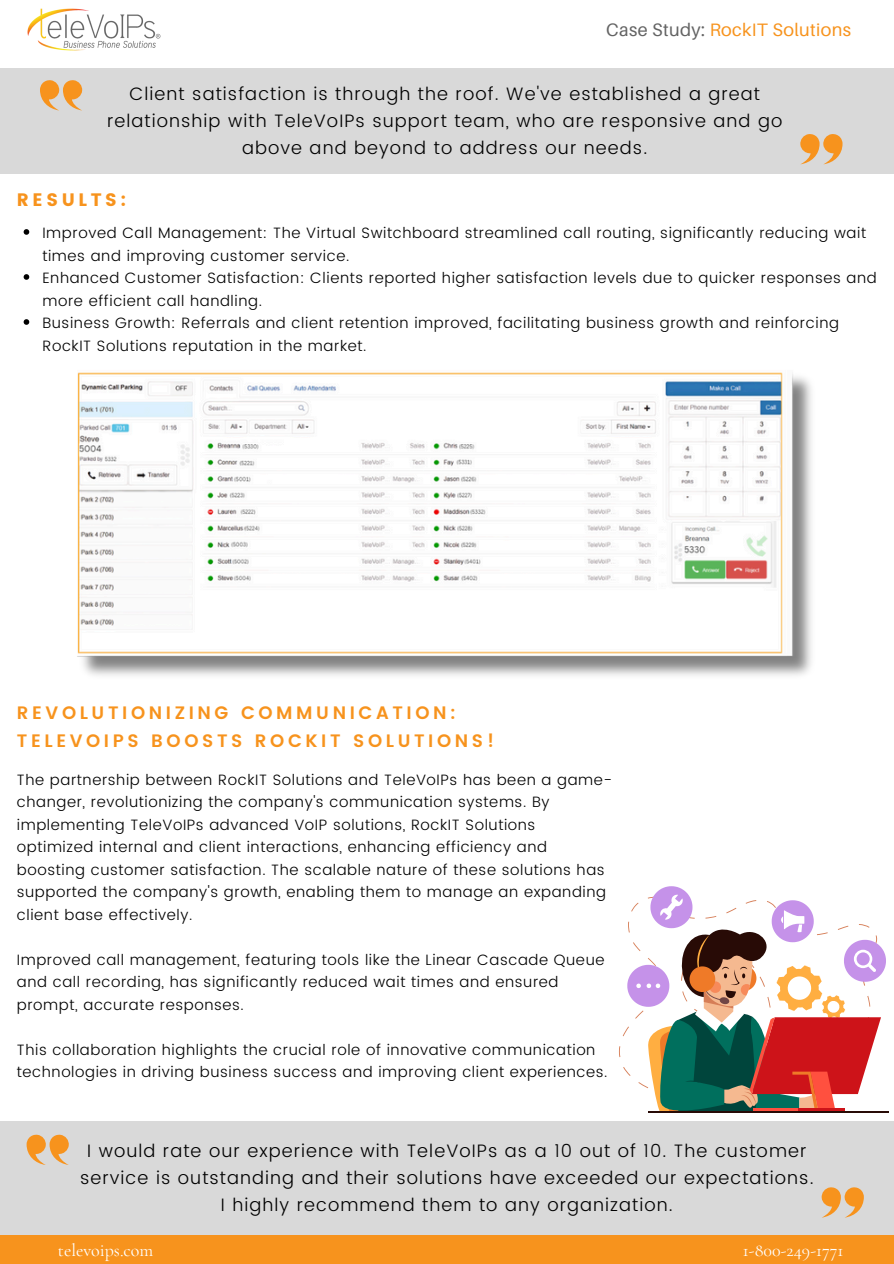
<style>
.page{position:relative;width:894px;height:1264px;background:#fff}
.page>*{position:absolute;margin:0;border:0;box-sizing:border-box;transform-origin:0 0}
.t1{font:300 18px/27px "Poppins";letter-spacing:.06em;color:#000;text-align:center}
.t2{font:600 18px/28.2px "Poppins";letter-spacing:.2em;color:#f7931d}
.t3{font:18px "Cormorant Garamond";color:#fff}
.t4{font:18px "Aileron";letter-spacing:.02em;color:#f7931d}
.t5{font:18px "Poppins";letter-spacing:.2em;color:#f7931d}
.t6{font:300 15px/22.5px "Poppins";letter-spacing:.04em;color:#000}
.s1{color:#636363}
</style>
<div class="page">
<img style="left:27px;top:8px;width:134px;height:43px">
<div style="left:0;top:1120px;width:893px;height:115px;background:#d9d9d9"></div>
<svg style="left:27px;top:1134px;width:42px;height:30px"></svg>
<svg style="left:821px;top:1187px;width:42px;height:30px"></svg>
<div style="left:0;top:68px;width:893px;height:105px;background:#d9d9d9"></div>
<svg style="left:40px;top:80px;width:43px;height:30px"></svg>
<svg style="left:800px;top:134px;width:42px;height:30px"></svg>
<hr style="left:648px;top:1111px;width:240px;height:1px;background:#280b06">
<svg style="left:627px;top:886px;width:258px;height:227px"></svg>
<img style="left:77px;top:372px;width:735px;height:304px">
<svg style="left:24px;top:229px;width:5px;height:6px"></svg>
<svg style="left:24px;top:274px;width:5px;height:6px"></svg>
<svg style="left:24px;top:319px;width:5px;height:6px"></svg>
<div style="left:0;top:1235px;width:893px;height:28px;background:#f7931d"></div>
<p class="t4" style="left:606px;top:19px;width:246px"><span class="s1">Case Study:</span> RockIT Solutions</p>
<h2 class="t1" style="left:107px;top:80px;width:676px">Client satisfaction is through the roof. We've established a great relationship with TeleVoIPs support team, who are responsive and go above and beyond to address our needs.</h2>
<p class="t5" style="left:17px;top:189px;width:111px">RESULTS:</p>
<p class="t6" style="left:42px;top:222px;width:825px">Improved Call Management: The Virtual Switchboard streamlined call routing, significantly reducing wait times and improving customer service.</p>
<h1 class="t6" style="left:42px;top:267px;width:835px">Enhanced Customer Satisfaction: Clients reported higher satisfaction levels due to quicker responses and more efficient call handling.</h1>
<p class="t6" style="left:42px;top:312px;width:797px">Business Growth: Referrals and client retention improved, facilitating business growth and reinforcing<br>RockIT Solutions reputation in the market.</p>
<p class="t2" style="left:17px;top:698px;width:479px">REVOLUTIONIZING COMMUNICATION:<br>TELEVOIPS BOOSTS ROCKIT SOLUTIONS!</p>
<p class="t6" style="left:17px;top:768px;width:597px">The partnership between RockIT Solutions and TeleVoIPs has been a game&shy;changer, revolutionizing the company's communication systems. By implementing TeleVoIPs advanced VoIP solutions, RockIT Solutions optimized internal and client interactions, enhancing efficiency and boosting customer satisfaction. The scalable nature of these solutions has supported the company's growth, enabling them to manage an expanding client base effectively.</p>
<h1 class="t6" style="left:17px;top:948px;width:589px">Improved call management, featuring tools like the Linear Cascade Queue and call recording, has significantly reduced wait times and ensured prompt, accurate responses.</h1>
<p class="t6" style="left:17px;top:1038px;width:592px">This collaboration highlights the crucial role of innovative communication technologies in driving business success and improving client experiences.</p>
<h2 class="t1" style="left:80px;top:1137px;width:734px">I would rate our experience with TeleVoIPs as a 10 out of 10. The customer service is outstanding and their solutions have exceeded our expectations.<br>I highly recommend them to any organization.</h2>
<p class="t3" style="left:58px;top:1238px;width:97px">televoips.com</p>
<p class="t3" style="left:742px;top:1238px;width:102px">1-800-249-1771</p>
</div>
